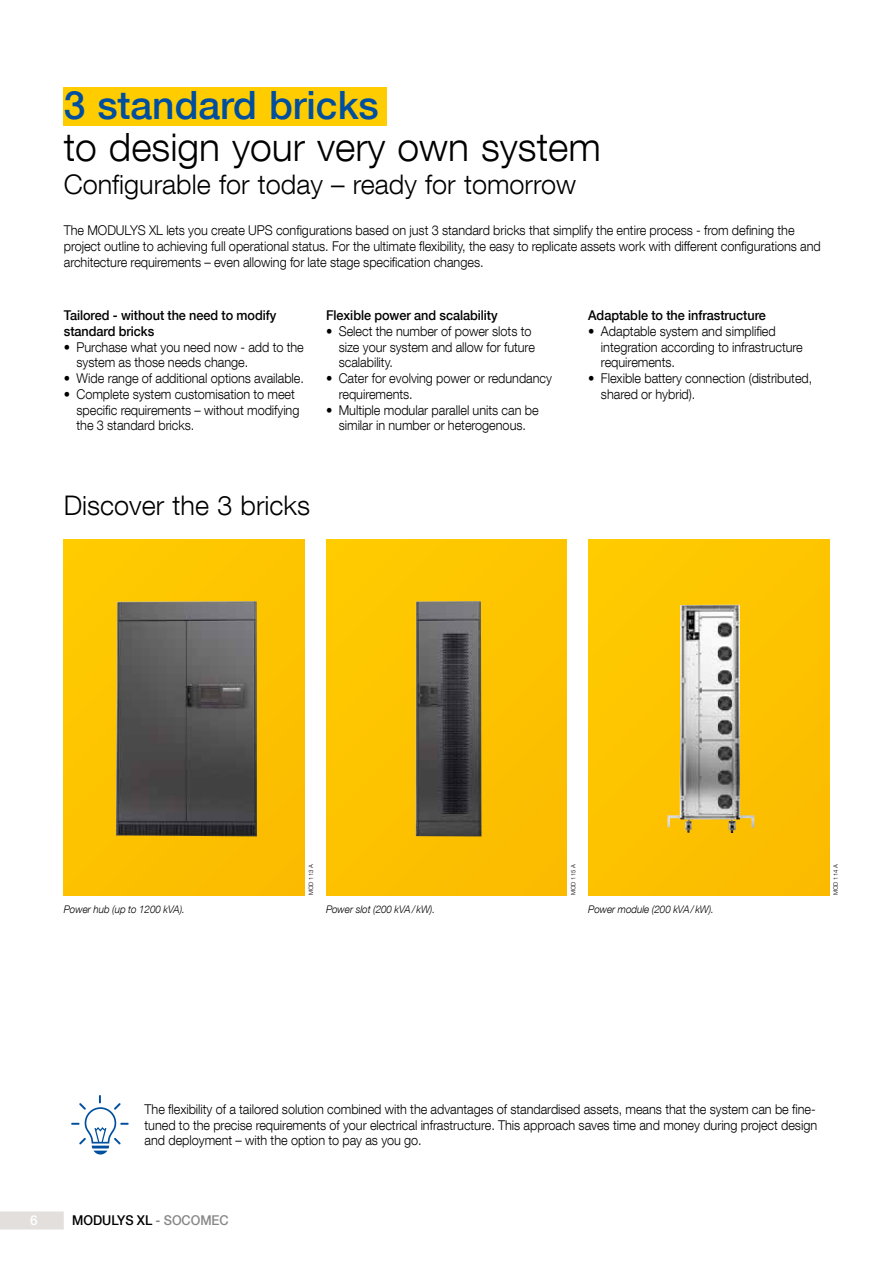
<style>
.page{position:relative;width:893px;height:1263px;background:#fff}
.page>*{position:absolute;margin:0;border:0;box-sizing:border-box;transform-origin:0 0}
.t1{font:300 39px "Helvetica Neue LT Com";color:#000}
.t2{font:500 39px "Helvetica Neue LT Com";color:#004f9f}
.t3{font:300 27px "Helvetica Neue LT Com";color:#000}
.t4{font:300 13.5px/15.8px "Helvetica Neue LT Com";letter-spacing:-.005em;color:#000;scale:.94 1}
.t5{font:500 13.5px/15.8px "Helvetica Neue LT Com";letter-spacing:-.005em;color:#000;scale:.94 1}
.t6{font:500 13.5px "Helvetica Neue LT Com";color:#fff}
.t7{font:italic 300 10.5px "Helvetica Neue LT Com";letter-spacing:-.005em;color:#000;scale:.94 1}
.t8{font:300 6px "Helvetica Neue LT Com";color:#000}
.s1{color:#878787}
</style>
<div class="page">
<div style="left:0;top:1211px;width:64px;height:18px;background:#e3dfdd"></div>
<div style="left:64px;top:87px;width:323px;height:38px;background:#fc0"></div>
<div style="left:64px;top:539px;width:241px;height:356px;background:#fdc300"></div>
<img style="left:116px;top:601px;width:141px;height:235px">
<div style="left:326px;top:539px;width:241px;height:356px;background:#fdc300"></div>
<img style="left:416px;top:601px;width:65px;height:235px">
<div style="left:588px;top:539px;width:241px;height:356px;background:#fdc300"></div>
<img style="left:667px;top:605px;width:87px;height:228px">
<svg style="left:71px;top:1095px;width:58px;height:59px"></svg>
<h1 class="t2" style="left:64px;top:82px;width:317px">3 standard bricks</h1>
<h1 class="t1" style="left:64px;top:124px;width:539px">to design your very own system</h1>
<h2 class="t3" style="left:64px;top:168px;width:514px">Configurable for today – ready for tomorrow</h2>
<p class="t4" style="left:64px;top:222px;width:807px">The MODULYS XL lets you create UPS configurations based on just 3 standard bricks that simplify the entire process - from defining the project outline to achieving full operational status. For the ultimate flexibility, the easy to replicate assets work with different configurations and architecture requirements – even allowing for late stage specification changes.</p>
<p class="t5" style="left:64px;top:307px;width:228px">Tailored - without the need to modify standard bricks</p>
<p class="t4" style="left:77px;top:339px;width:243px;text-indent:-13px">• Purchase what you need now - add to the system as those needs change.</p>
<p class="t4" style="left:64px;top:370px;width:257px">• Wide range of additional options available.</p>
<p class="t4" style="left:77px;top:386px;width:239px;text-indent:-13px">• Complete system customisation to meet specific requirements – without modifying the 3 standard bricks.</p>
<p class="t5" style="left:326px;top:307px;width:184px">Flexible power and scalability</p>
<p class="t4" style="left:339px;top:323px;width:210px;text-indent:-13px">• Select the number of power slots to size your system and allow for future scalability.</p>
<p class="t4" style="left:339px;top:370px;width:228px;text-indent:-13px">• Cater for evolving power or redundancy requirements.</p>
<p class="t4" style="left:326px;top:402px;width:228px;text-align:center">• Multiple modular parallel units can be similar in number or heterogenous.</p>
<h2 class="t3" style="left:64px;top:489px;width:248px">Discover the 3 bricks</h2>
<p class="t5" style="left:588px;top:307px;width:191px">Adaptable to the infrastructure</p>
<p class="t4" style="left:601px;top:323px;width:216px;text-indent:-13px">• Adaptable system and simplified integration according to infrastructure requirements.</p>
<p class="t4" style="left:601px;top:370px;width:226px;text-indent:-13px">• Flexible battery connection (distributed, shared or hybrid).</p>
<p class="t8" style="left:307px;top:895px;width:33px;rotate:-90deg">MOD 113 A</p>
<p class="t8" style="left:570px;top:895px;width:33px;rotate:-90deg">MOD 115 A</p>
<p class="t8" style="left:832px;top:895px;width:33px;rotate:-90deg">MOD 114 A</p>
<p class="t7" style="left:64px;top:903px;width:130px">Power hub (up to 1200 kVA).</p>
<p class="t7" style="left:326px;top:903px;width:118px">Power slot (200 kVA/ kW).</p>
<p class="t7" style="left:588px;top:903px;width:135px">Power module (200 kVA/ kW).</p>
<p class="t4" style="left:145px;top:1101px;width:717px;text-align:justify">The flexibility of a tailored solution combined with the advantages of standardised assets, means that the system can be fine&shy;tuned to the precise requirements of your electrical infrastructure. This approach saves time and money during project design and deployment – with the option to pay as you go.</p>
<p class="t6" style="left:30px;top:1212px;width:9px">6</p>
<p class="t5" style="left:72px;top:1212px;width:168px">MODULYS XL <span class="s1">- SOCOMEC</span></p>
</div>
